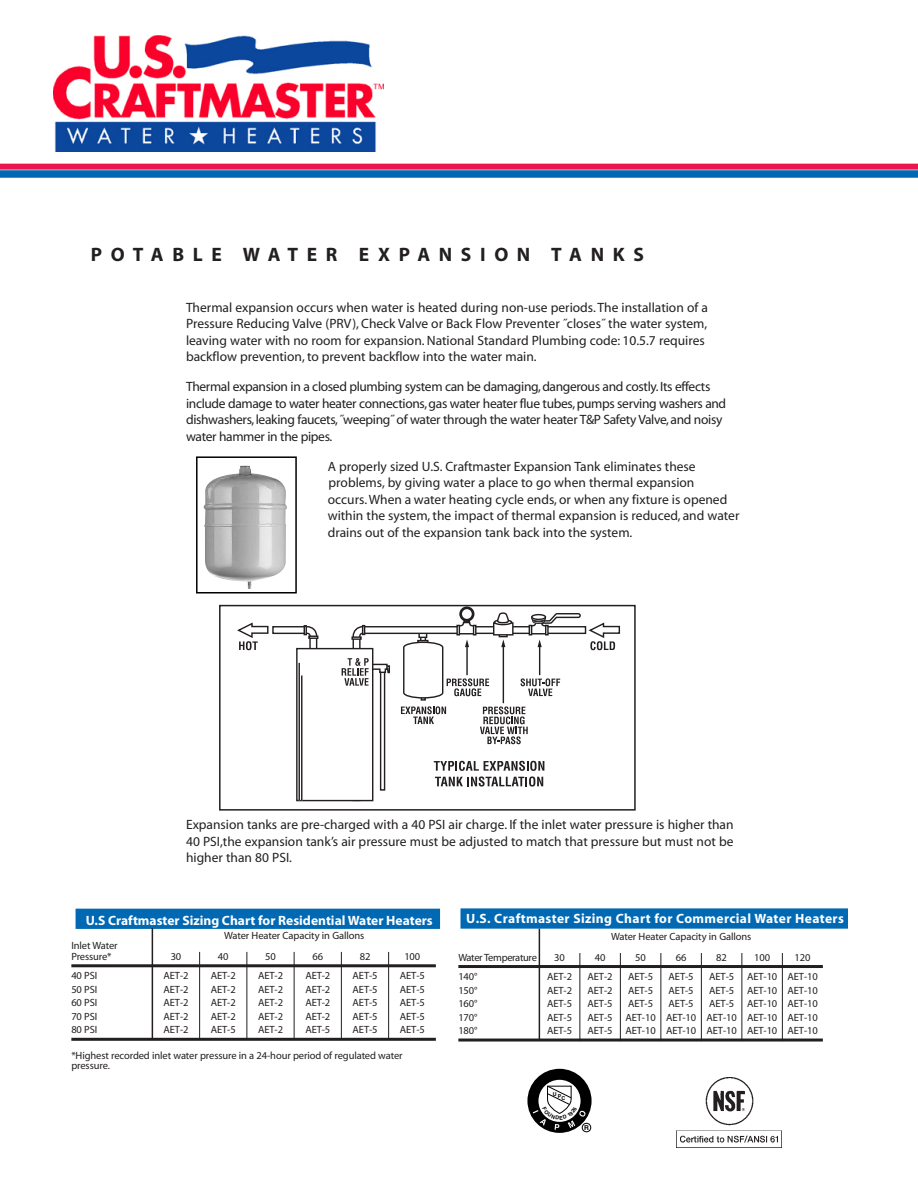
<style>
.page{position:relative;width:918px;height:1188px;background:#fff}
.page>*{position:absolute;margin:0;border:0;box-sizing:border-box;transform-origin:0 0}
.t1{font:700 19.5px "Myriad";letter-spacing:.445em;color:#231f20}
.t2{font:13.5px/16.5px "Myriad";color:#231f20}
.t3{font:13.5px/16.5px "Myriad";letter-spacing:-.025em;color:#231f20}
.t4{font:700 13.5px "Myriad Pro";color:#fefefe}
.t5{font:700 13.5px "Myriad";letter-spacing:.03em;color:#fff}
.t6{font:10.5px/10.5px "Myriad";letter-spacing:-.01em;color:#231f20}
.t7{font:10.5px "Myriad";letter-spacing:-.035em;color:#231f20}
.t8{font:700 6.6px "Helvetica";color:#000}
.t9{font:700 5.4px "Helvetica";color:#000}
</style>
<div class="page">
<div style="left:196px;top:456px;width:101px;height:138px;border:2px solid #000"></div>
<div style="left:76px;top:909px;width:364px;height:20px;background:#0168b3"></div>
<hr style="left:71px;top:964px;width:365px;height:3px;background:#231f20">
<hr style="left:71px;top:1038px;width:365px;height:3px;background:#231f20">
<hr style="left:152px;top:928px;width:1px;height:112px;background:#231f20">
<hr style="left:199px;top:952px;width:1px;height:88px;background:#231f20">
<hr style="left:247px;top:952px;width:1px;height:88px;background:#231f20">
<hr style="left:294px;top:952px;width:1px;height:88px;background:#231f20">
<hr style="left:341px;top:952px;width:1px;height:88px;background:#231f20">
<hr style="left:388px;top:952px;width:1px;height:88px;background:#231f20">
<div style="left:460px;top:908px;width:388px;height:21px;background:#0168b3"></div>
<hr style="left:458px;top:965px;width:365px;height:3px;background:#231f20">
<hr style="left:458px;top:1039px;width:365px;height:3px;background:#231f20">
<hr style="left:539px;top:929px;width:1px;height:112px;background:#231f20">
<hr style="left:580px;top:953px;width:1px;height:88px;background:#231f20">
<hr style="left:620px;top:953px;width:1px;height:88px;background:#231f20">
<hr style="left:661px;top:953px;width:1px;height:88px;background:#231f20">
<hr style="left:701px;top:953px;width:1px;height:88px;background:#231f20">
<hr style="left:742px;top:953px;width:1px;height:88px;background:#231f20">
<hr style="left:782px;top:953px;width:1px;height:88px;background:#231f20">
<img style="left:677px;top:1078px;width:105px;height:70px">
<div style="left:527px;top:1069px;width:65px;height:64px;background:#000;border-radius:50%"></div>
<div style="left:538px;top:1080px;width:43px;height:42px;background:#fff;border-radius:50%"></div>
<div style="left:582px;top:1123px;width:9px;height:9px;border:1px solid #000;border-radius:50%"></div>
<div style="left:296px;top:648px;width:77px;height:153px;border:1px solid #231f20"></div>
<div style="left:460px;top:607px;width:14px;height:14px;background:#231f20;border-radius:50%"></div>
<div style="left:459px;top:606px;width:15px;height:16px;border:1px solid #231f20;border-radius:50%"></div>
<div style="left:461px;top:608px;width:12px;height:12px;border:1px solid #231f20;border-radius:50%"></div>
<hr style="left:301px;top:675px;width:1px;height:126px;background:#231f20">
<hr style="left:299px;top:663px;width:1px;height:138px;background:#231f20">
<svg style="left:237px;top:622px;width:81px;height:52px"></svg>
<svg style="left:342px;top:610px;width:279px;height:192px"></svg>
<div style="left:219px;top:605px;width:417px;height:206px;border:2px solid #231f20"></div>
<img style="left:54px;top:35px;width:330px;height:116px">
<div style="left:0;top:170px;width:918px;height:8px;background:#0168b3"></div>
<div style="left:0;top:164px;width:918px;height:6px;background:#ed154e"></div>
<img style="left:204px;top:466px;width:83px;height:123px">
<svg style="left:533px;top:1085px;width:53px;height:45px"></svg>
<h1 class="t1" style="left:91px;top:247px;width:555px">POTABLE WATER EXPANSION TANKS</h1>
<p class="t2" style="left:186px;top:300px;width:523px">Thermal expansion occurs when water is heated during non-use periods. The installation of a Pressure Reducing Valve (PRV), Check Valve or Back Flow Preventer ˝closes˝ the water system, leaving water with no room for expansion. National Standard Plumbing code: 10.5.7 requires backflow prevention, to prevent backflow into the water main.</p>
<p class="t3" style="left:186px;top:379px;width:542px">Thermal expansion in a closed plumbing system can be damaging, dangerous and costly. Its effects include damage to water heater connections,gas water heater flue tubes, pumps serving washers and dishwashers,leaking faucets, ˝weeping˝ of water through the water heater T&amp;P Safety Valve,and noisy water hammer in the pipes.</p>
<p class="t2" style="left:328px;top:459px;width:413px">A properly sized U.S. Craftmaster Expansion Tank eliminates these problems, by giving water a place to go when thermal expansion<br>occurs. When a water heating cycle ends, or when any fixture is opened within the system, the impact of thermal expansion is reduced, and water drains out of the expansion tank back into the system.</p>
<p class="t2" style="left:186px;top:817px;width:549px;text-align:justify">Expansion tanks are pre-charged with a 40 PSI air charge. If the inlet water pressure is higher than 40 PSI,the expansion tank’s air pressure must be adjusted to match that pressure but must not be higher than 80 PSI.</p>
<p class="t4" style="left:86px;top:911px;width:349px">U.S Craftmaster Sizing Chart for Residential Water Heaters</p>
<p class="t6" style="left:224px;top:930px;width:142px">Water Heater Capacity in Gallons</p>
<p class="t6" style="left:71px;top:941px;width:48px">Inlet Water<br>Pressure*</p>
<p class="t6" style="left:171px;top:952px;width:12px">30</p>
<p class="t6" style="left:218px;top:952px;width:12px">40</p>
<p class="t6" style="left:265px;top:952px;width:12px">50</p>
<p class="t6" style="left:312px;top:952px;width:12px">66</p>
<p class="t6" style="left:360px;top:952px;width:12px">82</p>
<p class="t6" style="left:404px;top:952px;width:17px">100</p>
<p class="t6" style="left:71px;top:971px;width:27px">40 PSI</p>
<p class="t6" style="left:164px;top:971px;width:27px">AET-2</p>
<p class="t6" style="left:211px;top:971px;width:27px">AET-2</p>
<p class="t6" style="left:258px;top:971px;width:27px">AET-2</p>
<p class="t6" style="left:305px;top:971px;width:27px">AET-2</p>
<p class="t6" style="left:353px;top:971px;width:27px">AET-5</p>
<p class="t6" style="left:400px;top:971px;width:27px">AET-5</p>
<p class="t6" style="left:71px;top:985px;width:27px">50 PSI</p>
<p class="t6" style="left:164px;top:985px;width:27px">AET-2</p>
<p class="t6" style="left:211px;top:985px;width:27px">AET-2</p>
<p class="t6" style="left:258px;top:985px;width:27px">AET-2</p>
<p class="t6" style="left:305px;top:985px;width:27px">AET-2</p>
<p class="t6" style="left:353px;top:985px;width:27px">AET-5</p>
<p class="t6" style="left:400px;top:985px;width:27px">AET-5</p>
<p class="t6" style="left:71px;top:998px;width:27px">60 PSI</p>
<p class="t6" style="left:164px;top:998px;width:27px">AET-2</p>
<p class="t6" style="left:211px;top:998px;width:27px">AET-2</p>
<p class="t6" style="left:258px;top:998px;width:27px">AET-2</p>
<p class="t6" style="left:305px;top:998px;width:27px">AET-2</p>
<p class="t6" style="left:353px;top:998px;width:27px">AET-5</p>
<p class="t6" style="left:400px;top:998px;width:27px">AET-5</p>
<p class="t6" style="left:71px;top:1012px;width:27px">70 PSI</p>
<p class="t6" style="left:164px;top:1012px;width:27px">AET-2</p>
<p class="t6" style="left:211px;top:1012px;width:27px">AET-2</p>
<p class="t6" style="left:258px;top:1012px;width:27px">AET-2</p>
<p class="t6" style="left:305px;top:1012px;width:27px">AET-2</p>
<p class="t6" style="left:353px;top:1012px;width:27px">AET-5</p>
<p class="t6" style="left:400px;top:1012px;width:27px">AET-5</p>
<p class="t6" style="left:71px;top:1025px;width:27px">80 PSI</p>
<p class="t6" style="left:164px;top:1025px;width:27px">AET-2</p>
<p class="t6" style="left:211px;top:1025px;width:27px">AET-5</p>
<p class="t6" style="left:258px;top:1025px;width:27px">AET-2</p>
<p class="t6" style="left:305px;top:1025px;width:27px">AET-5</p>
<p class="t6" style="left:353px;top:1025px;width:27px">AET-5</p>
<p class="t6" style="left:400px;top:1025px;width:27px">AET-5</p>
<p class="t6" style="left:71px;top:1051px;width:333px">*Highest recorded inlet water pressure in a 24-hour period of regulated water pressure.</p>
<p class="t5" style="left:466px;top:912px;width:379px">U.S. Craftmaster Sizing Chart for Commercial Water Heaters</p>
<p class="t6" style="left:611px;top:931px;width:142px">Water Heater Capacity in Gallons</p>
<p class="t7" style="left:458px;top:953px;width:80px">Water Temperature</p>
<p class="t6" style="left:554px;top:953px;width:12px">30</p>
<p class="t6" style="left:595px;top:953px;width:12px">40</p>
<p class="t6" style="left:635px;top:953px;width:12px">50</p>
<p class="t6" style="left:676px;top:953px;width:12px">66</p>
<p class="t6" style="left:716px;top:953px;width:12px">82</p>
<p class="t6" style="left:754px;top:953px;width:17px">100</p>
<p class="t6" style="left:795px;top:953px;width:17px">120</p>
<p class="t6" style="left:458px;top:972px;width:21px">140°</p>
<p class="t6" style="left:547px;top:972px;width:27px">AET-2</p>
<p class="t6" style="left:588px;top:972px;width:27px">AET-2</p>
<p class="t6" style="left:628px;top:972px;width:27px">AET-5</p>
<p class="t6" style="left:669px;top:972px;width:27px">AET-5</p>
<p class="t6" style="left:709px;top:972px;width:110px">AET-5 AET-10 AET-10</p>
<p class="t6" style="left:458px;top:986px;width:21px">150°</p>
<p class="t6" style="left:547px;top:986px;width:27px">AET-2</p>
<p class="t6" style="left:588px;top:986px;width:27px">AET-2</p>
<p class="t6" style="left:628px;top:986px;width:27px">AET-5</p>
<p class="t6" style="left:669px;top:986px;width:27px">AET-5</p>
<p class="t6" style="left:709px;top:986px;width:110px">AET-5 AET-10 AET-10</p>
<p class="t6" style="left:458px;top:999px;width:21px">160°</p>
<p class="t6" style="left:547px;top:999px;width:27px">AET-5</p>
<p class="t6" style="left:588px;top:999px;width:27px">AET-5</p>
<p class="t6" style="left:628px;top:999px;width:27px">AET-5</p>
<p class="t6" style="left:669px;top:999px;width:27px">AET-5</p>
<p class="t6" style="left:709px;top:999px;width:110px">AET-5 AET-10 AET-10</p>
<p class="t6" style="left:458px;top:1013px;width:21px">170°</p>
<p class="t6" style="left:547px;top:1013px;width:27px">AET-5</p>
<p class="t6" style="left:588px;top:1013px;width:232px">AET-5 AET-10 AET-10 AET-10 AET-10 AET-10</p>
<p class="t6" style="left:458px;top:1026px;width:21px">180°</p>
<p class="t6" style="left:547px;top:1026px;width:27px">AET-5</p>
<p class="t6" style="left:588px;top:1026px;width:232px">AET-5 AET-10 AET-10 AET-10 AET-10 AET-10</p>
<p class="t9" style="left:553px;top:1094px;width:14px">UPC</p>
<p class="t8" style="left:584px;top:1125px;width:6px">R</p>
</div>
